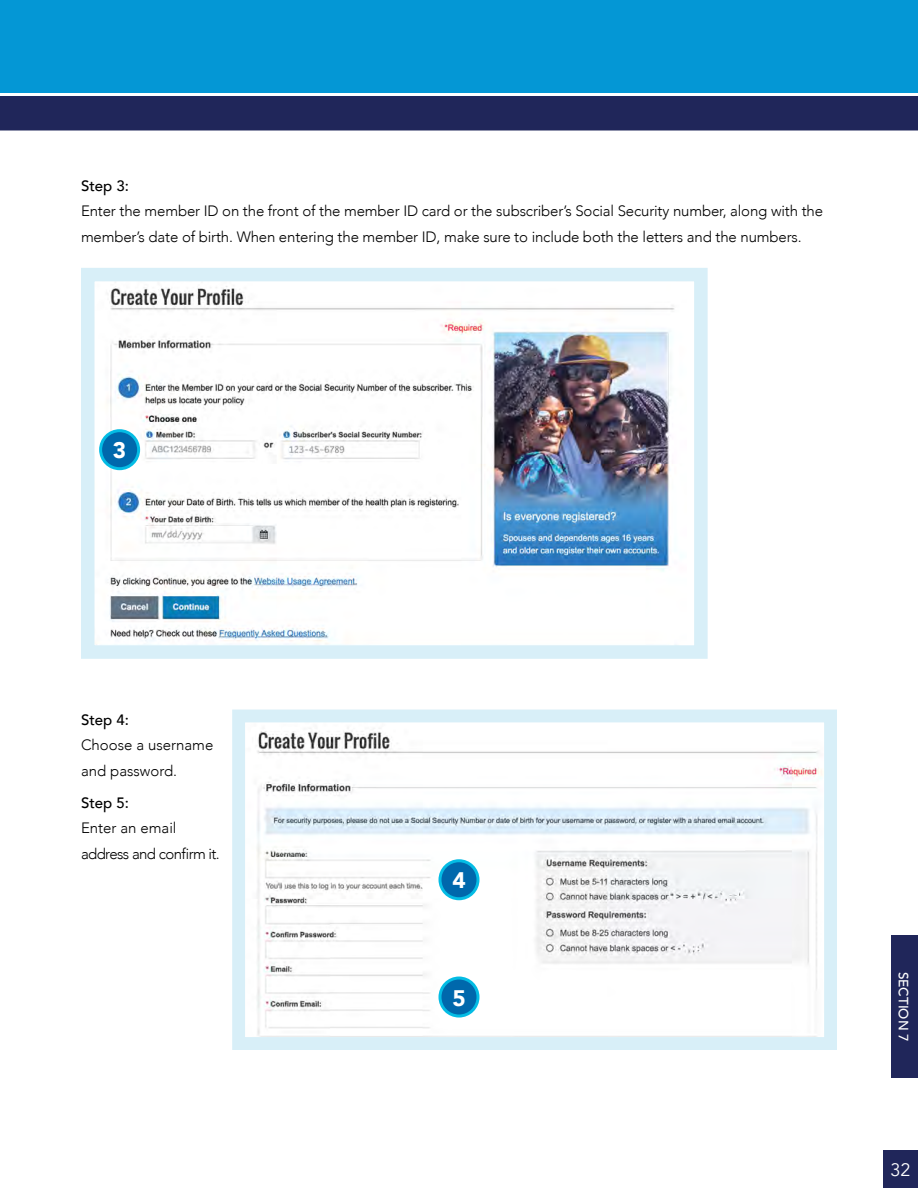
<style>
.page{position:relative;width:918px;height:1188px;background:#fff}
.page>*{position:absolute;margin:0;border:0;box-sizing:border-box;transform-origin:0 0}
.t1{font:900 22.5px "Avenir";color:#fff}
.t2{font:18px "Avenir";color:#fff}
.Body_copy{font:300 15px/25.5px "Avenir";letter-spacing:-.01em;color:#000}
.Body_copy-2{font:300 15px/25.5px "Avenir";letter-spacing:-.04em;color:#000}
.Body_copy-3{font:500 15px "Avenir";color:#000}
.t3{font:500 13.5px "Avenir";color:#fff}
.s1{font-weight:500}
</style>
<div class="page">
<div style="left:0;top:0;width:918px;height:116px;background:#0497d5"></div>
<svg style="left:0;top:93px;width:918px;height:38px;background:#343a69"></svg>
<div style="left:883px;top:1151px;width:35px;height:37px;background:#20265a"></div>
<div style="left:891px;top:935px;width:27px;height:143px;background:#20265a"></div>
<img style="left:81px;top:268px;width:627px;height:391px">
<div style="left:101px;top:431px;width:38px;height:38px;background:#0068ac;border-radius:50%"></div>
<div style="left:99px;top:429px;width:41px;height:41px;border:3px solid #04bce4;border-radius:50%"></div>
<img style="left:257px;top:731px;width:566px;height:305px">
<div style="left:232px;top:710px;width:605px;height:340px;border:13px solid #d8eff8"></div>
<div style="left:440px;top:861px;width:38px;height:38px;background:#0068ac;border-radius:50%"></div>
<div style="left:439px;top:859px;width:40px;height:41px;border:3px solid #04bce4;border-radius:50%"></div>
<div style="left:440px;top:978px;width:38px;height:38px;background:#0068ac;border-radius:50%"></div>
<div style="left:439px;top:977px;width:40px;height:41px;border:3px solid #04bce4;border-radius:50%"></div>
<p class="Body_copy-3" style="left:81px;top:172px;width:50px">Step 3:</p>
<p class="Body_copy" style="left:81px;top:198px;width:744px">Enter the member ID on the front of the member ID card or the subscriber’s Social Security number, along with the member’s date of birth. When entering the member ID, make sure to include both the letters and the numbers.</p>
<h1 class="t1" style="left:113px;top:431px;width:15px">3</h1>
<p class="Body_copy-3" style="left:81px;top:706px;width:50px">Step 4:</p>
<p class="Body_copy" style="left:81px;top:732px;width:134px">Choose a username and password.</p>
<p class="Body_copy-2" style="left:81px;top:790px;width:140px"><span class="s1">Step 5:<br></span>Enter an email address and confirm it.</p>
<h1 class="t1" style="left:452px;top:861px;width:15px">4</h1>
<h1 class="t1" style="left:452px;top:978px;width:15px">5</h1>
<p class="t3" style="left:915px;top:972px;width:71px;rotate:90deg">SECTION 7</p>
<p class="t2" style="left:891px;top:1159px;width:22px">32</p>
</div>
